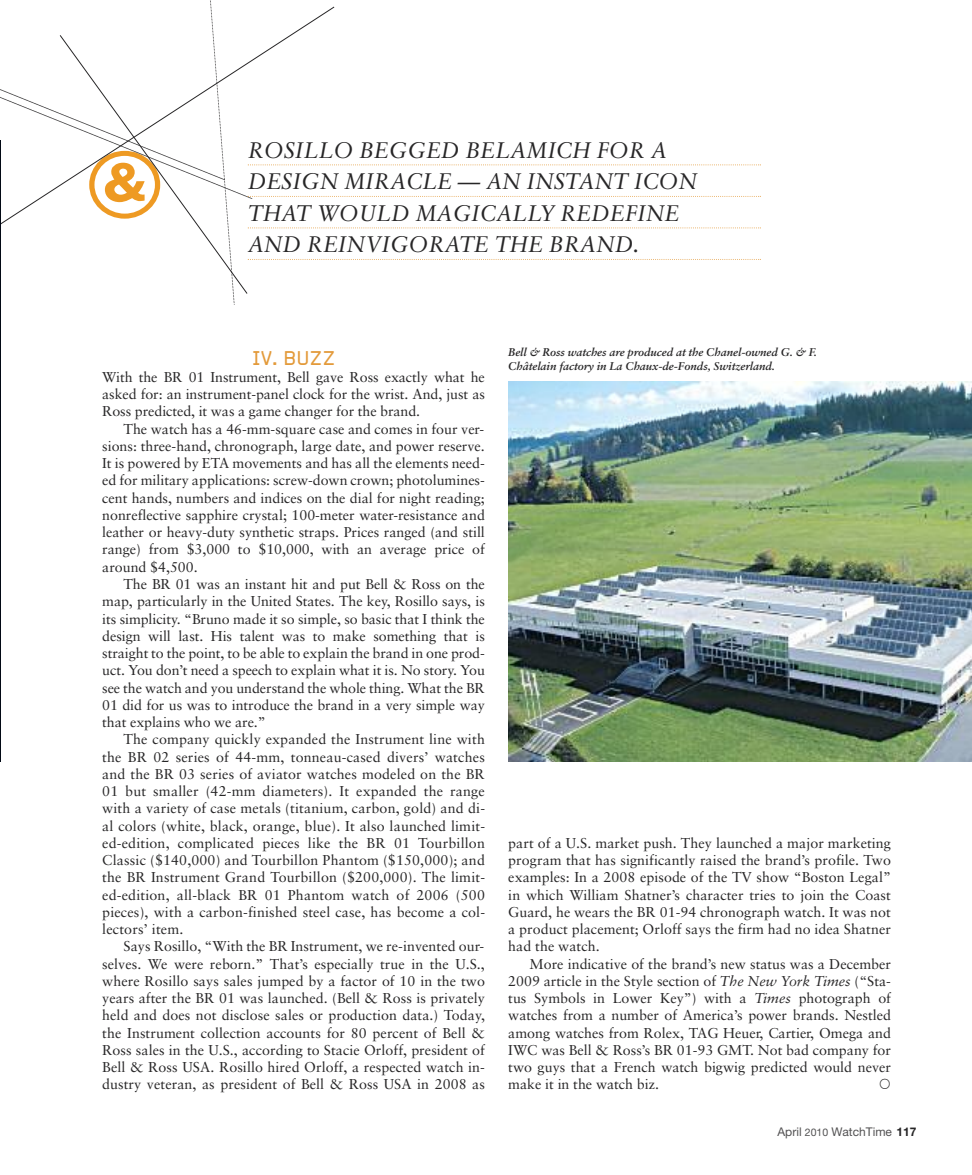
<style>
.page{position:relative;width:972px;height:1175px;background:#fff}
.page>*{position:absolute;margin:0;border:0;box-sizing:border-box;transform-origin:0 0}
.t1{font:italic 22.5px/31.5px "Sabon";letter-spacing:-.005em;color:#272627}
.t2{font:19.5px "Alpha Headline Pro";letter-spacing:-.005em;color:#e39a3a}
.t3{font:14.25px/17.2px "Sabon";color:#272627;text-align:justify}
.t4{font:12px "Helvetica Neue LT Pro";color:#525152}
.t5{font:italic 700 11.25px/14.2px "Sabon";letter-spacing:-.005em;color:#272627}
.s1{font-style:italic}
.s2{font-size:10.5px}
.s3{font-weight:700;color:#272627}
</style>
<div class="page">
<img style="left:0;top:305px;width:1px;height:456px">
<img style="left:508px;top:382px;width:464px;height:379px">
<svg style="left:0;top:0;width:761px;height:305px"></svg>
<h1 class="t1" style="left:248px;top:136px;width:451px">ROSILLO BEGGED BELAMICH FOR A<br>DESIGN MIRACLE — AN INSTANT ICON<br>THAT WOULD MAGICALLY REDEFINE<br>AND REINVIGORATE THE BRAND.</h1>
<h2 class="t2" style="left:252px;top:351px;width:85px">IV. BUZZ</h2>
<p class="t3" style="left:102px;top:370px;width:384px">With the BR 01 Instrument, Bell gave Ross exactly what he asked for: an instrument-panel clock for the wrist. And, just as Ross predicted, it was a game changer for the brand.</p>
<p class="t3" style="left:102px;top:422px;width:384px;text-indent:21px">The watch has a 46-mm-square case and comes in four ver&shy;sions: three-hand, chronograph, large date, and power reserve.<br>It is powered by ETA movements and has all the elements need&shy;ed for military applications: screw-down crown; photolumines&shy;cent hands, numbers and indices on the dial for night reading; nonreflective sapphire crystal; 100-meter water-resistance and leather or heavy-duty synthetic straps. Prices ranged (and still range) from $3,000 to $10,000, with an average price of around $4,500.</p>
<p class="t3" style="left:102px;top:577px;width:384px;text-indent:21px">The BR 01 was an instant hit and put Bell &amp; Ross on the map, particularly in the United States. The key, Rosillo says, is its simplicity. “Bruno made it so simple, so basic that I think the design will last. His talent was to make something that is straight to the point, to be able to explain the brand in one prod&shy;uct. You don’t need a speech to explain what it is. No story. You see the watch and you understand the whole thing. What the BR 01 did for us was to introduce the brand in a very simple way that explains who we are.”</p>
<p class="t3" style="left:102px;top:732px;width:384px;text-indent:21px">The company quickly expanded the Instrument line with the BR 02 series of 44-mm, tonneau-cased divers’ watches and the BR 03 series of aviator watches modeled on the BR 01 but smaller (42-mm diameters). It expanded the range with a variety of case metals (titanium, carbon, gold) and di&shy;al colors (white, black, orange, blue). It also launched limit&shy;ed-edition, complicated pieces like the BR 01 Tourbillon Classic ($140,000) and Tourbillon Phantom ($150,000); and the BR Instrument Grand Tourbillon ($200,000). The limit&shy;ed-edition, all-black BR 01 Phantom watch of 2006 (500 pieces), with a carbon-finished steel case, has become a col&shy;lectors’ item.</p>
<p class="t3" style="left:102px;top:939px;width:384px;text-indent:21px">Says Rosillo, “With the BR Instrument, we re-invented our&shy;selves. We were reborn.” That’s especially true in the U.S., where Rosillo says sales jumped by a factor of 10 in the two years after the BR 01 was launched. (Bell &amp; Ross is privately held and does not disclose sales or production data.) Today, the Instrument collection accounts for 80 percent of Bell &amp; Ross sales in the U.S., according to Stacie Orloff, president of Bell &amp; Ross USA. Rosillo hired Orloff, a respected watch in&shy;dustry veteran, as president of Bell &amp; Ross USA in 2008 as</p>
<p class="t5" style="left:508px;top:346px;width:310px">Bell &amp; Ross watches are produced at the Chanel-owned G. &amp; F.<br>Châtelain factory in La Chaux-de-Fonds, Switzerland.</p>
<p class="t3" style="left:508px;top:836px;width:384px">part of a U.S. market push. They launched a major marketing program that has significantly raised the brand’s profile. Two examples: In a 2008 episode of the TV show “Boston Legal” in which William Shatner’s character tries to join the Coast Guard, he wears the BR 01-94 chronograph watch. It was not a product placement; Orloff says the firm had no idea Shatner had the watch.</p>
<p class="t3" style="left:508px;top:956px;width:384px;text-indent:21px">More indicative of the brand’s new status was a December 2009 article in the Style section of <span class="s1">The New York Times</span> (“Sta&shy;tus Symbols in Lower Key”) with a <span class="s1">Times</span> photograph of watches from a number of America’s power brands. Nestled among watches from Rolex, TAG Heuer, Cartier, Omega and IWC was Bell &amp; Ross’s BR 01-93 GMT. Not bad company for two guys that a French watch bigwig predicted would never make it in the watch biz.</p>
<p class="t4" style="left:777px;top:1127px;width:141px">April <span class="s2">2010</span> WatchTime <span class="s3">117</span></p>
</div>
